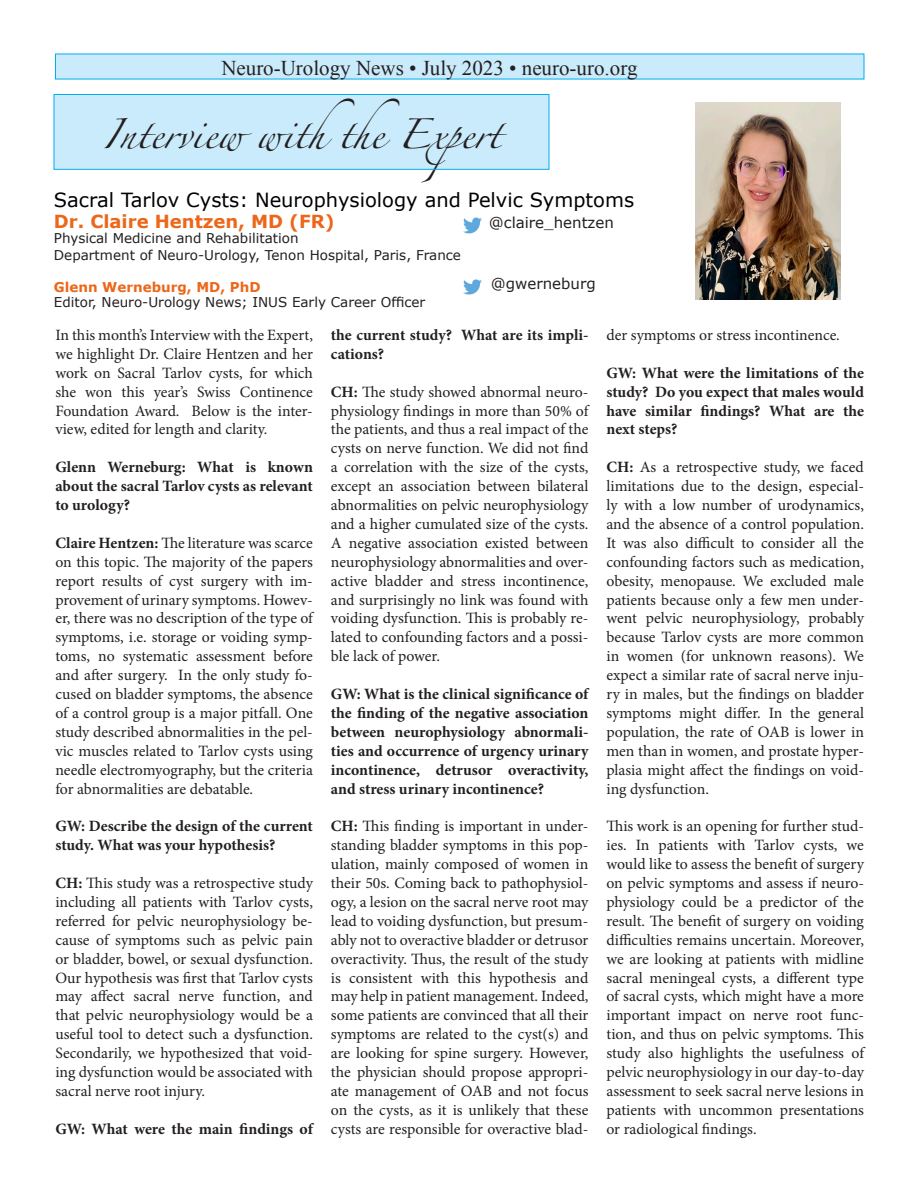
<style>
.page{position:relative;width:918px;height:1188px;background:#fff}
.page>*{position:absolute;margin:0;border:0;box-sizing:border-box;transform-origin:0 0}
.t1{font:27px "Zapfino";color:#231f20}
.t2{font:21px "Times New Roman";color:#231f20}
.t3{font:19.5px "Verdana";color:#000}
.t4{font:700 18px "Verdana";color:#ec6719}
.t5{font:15.75px/18.9px "Minion Pro";color:#231f20;text-align:justify}
.t6{font:700 15.75px/18.9px "Minion Pro";color:#231f20;text-align:justify}
.t7{font:15px "Verdana";color:#231f20}
.t8{font:13.5px "Verdana";color:#231f20}
.t9{font:700 13.5px "Verdana";color:#ec6719}
.s1{font-weight:700}
</style>
<div class="page">
<div style="left:55px;top:54px;width:809px;height:25px;background:#caebfb"></div>
<div style="left:54px;top:94px;width:495px;height:75px;background:#caebfb"></div>
<div style="left:54px;top:94px;width:495px;height:76px;border:1px solid #00aeef"></div>
<img style="left:463px;top:217px;width:19px;height:16px">
<img style="left:463px;top:279px;width:19px;height:16px">
<img style="left:695px;top:102px;width:145px;height:197px">
<p class="t2" style="left:221px;top:53px;width:418px">Neuro-Urology News • July 2023 • neuro-uro.org</p>
<p class="t1" style="left:102px;top:123px;width:400px">Interview withthe Expert</p>
<p class="t3" style="left:54px;top:187px;width:582px">Sacral Tarlov Cysts: Neurophysiology and Pelvic Symptoms</p>
<p class="t4" style="left:54px;top:210px;width:282px">Dr. Claire Hentzen, MD (FR)</p>
<p class="t8" style="left:54px;top:230px;width:246px">Physical Medicine and Rehabilitation</p>
<p class="t8" style="left:54px;top:246px;width:409px">Department of Neuro-Urology, Tenon Hospital, Paris, France</p>
<p class="t9" style="left:54px;top:278px;width:208px">Glenn Werneburg, MD, PhD</p>
<p class="t8" style="left:54px;top:293px;width:373px">Editor, Neuro-Urology News; INUS Early Career Officer</p>
<p class="t7" style="left:489px;top:213px;width:126px">@claire_hentzen</p>
<p class="t7" style="left:491px;top:274px;width:106px">@gwerneburg</p>
<p class="t5" style="left:55px;top:326px;width:259px">In this month’s Interview with the Expert, we highlight Dr. Claire Hentzen and her work on Sacral Tarlov cysts, for which she won this year’s Swiss Continence Foundation Award. Below is the inter&shy;view, edited for length and clarity.</p>
<p class="t6" style="left:55px;top:458px;width:259px">Glenn Werneburg: What is known about the sacral Tarlov cysts as relevant to urology?</p>
<p class="t5" style="left:55px;top:533px;width:259px"><span class="s1">Claire Hentzen:</span> The literature was scarce on this topic. The majority of the papers report results of cyst surgery with im&shy;provement of urinary symptoms. Howev&shy;er, there was no description of the type of symptoms, i.e. storage or voiding symp&shy;toms, no systematic assessment before and after surgery. In the only study fo&shy;cused on bladder symptoms, the absence of a control group is a major pitfall. One study described abnormalities in the pel&shy;vic muscles related to Tarlov cysts using needle electromyography, but the criteria for abnormalities are debatable.</p>
<p class="t6" style="left:55px;top:817px;width:259px">GW: Describe the design of the current study. What was your hypothesis?</p>
<p class="t5" style="left:55px;top:874px;width:259px"><span class="s1">CH:</span> This study was a retrospective study including all patients with Tarlov cysts, referred for pelvic neurophysiology be&shy;cause of symptoms such as pelvic pain or bladder, bowel, or sexual dysfunction.<br>Our hypothesis was first that Tarlov cysts may affect sacral nerve function, and that pelvic neurophysiology would be a useful tool to detect such a dysfunction.<br>Secondarily, we hypothesized that void&shy;ing dysfunction would be associated with sacral nerve root injury.</p>
<p class="t6" style="left:55px;top:1119px;width:259px">GW: What were the main findings of</p>
<p class="t6" style="left:331px;top:325px;width:259px">the current study? What are its impli&shy;cations?</p>
<p class="t5" style="left:331px;top:382px;width:259px"><span class="s1">CH:</span> The study showed abnormal neuro&shy;physiology findings in more than 50% of the patients, and thus a real impact of the cysts on nerve function. We did not find a correlation with the size of the cysts, except an association between bilateral abnormalities on pelvic neurophysiology and a higher cumulated size of the cysts.<br>A negative association existed between neurophysiology abnormalities and over&shy;active bladder and stress incontinence, and surprisingly no link was found with voiding dysfunction. This is probably re&shy;lated to confounding factors and a possi&shy;ble lack of power.</p>
<p class="t6" style="left:331px;top:684px;width:259px">GW: What is the clinical significance of the finding of the negative association between neurophysiology abnormali&shy;ties and occurrence of urgency urinary incontinence, detrusor overactivity, and stress urinary incontinence?</p>
<p class="t5" style="left:331px;top:817px;width:259px"><span class="s1">CH:</span> This finding is important in under&shy;standing bladder symptoms in this pop&shy;ulation, mainly composed of women in their 50s. Coming back to pathophysiol&shy;ogy, a lesion on the sacral nerve root may lead to voiding dysfunction, but presum&shy;ably not to overactive bladder or detrusor overactivity. Thus, the result of the study is consistent with this hypothesis and may help in patient management. Indeed, some patients are convinced that all their symptoms are related to the cyst(s) and are looking for spine surgery. However, the physician should propose appropri&shy;ate management of OAB and not focus on the cysts, as it is unlikely that these cysts are responsible for overactive blad-</p>
<p class="t5" style="left:606px;top:326px;width:235px">der symptoms or stress incontinence.</p>
<p class="t6" style="left:606px;top:363px;width:259px">GW: What were the limitations of the study? Do you expect that males would have similar findings? What are the next steps?</p>
<p class="t5" style="left:606px;top:458px;width:259px"><span class="s1">CH:</span> As a retrospective study, we faced limitations due to the design, especial&shy;ly with a low number of urodynamics, and the absence of a control population.<br>It was also difficult to consider all the confounding factors such as medication, obesity, menopause. We excluded male patients because only a few men under&shy;went pelvic neurophysiology, probably because Tarlov cysts are more common in women (for unknown reasons). We expect a similar rate of sacral nerve inju&shy;ry in males, but the findings on bladder symptoms might differ. In the general population, the rate of OAB is lower in men than in women, and prostate hyper&shy;plasia might affect the findings on void&shy;ing dysfunction.</p>
<p class="t5" style="left:606px;top:817px;width:259px">This work is an opening for further stud&shy;ies. In patients with Tarlov cysts, we would like to assess the benefit of surgery on pelvic symptoms and assess if neuro&shy;physiology could be a predictor of the result. The benefit of surgery on voiding difficulties remains uncertain. Moreover, we are looking at patients with midline sacral meningeal cysts, a different type of sacral cysts, which might have a more important impact on nerve root func&shy;tion, and thus on pelvic symptoms. This study also highlights the usefulness of pelvic neurophysiology in our day-to-day assessment to seek sacral nerve lesions in patients with uncommon presentations or radiological findings.</p>
</div>
